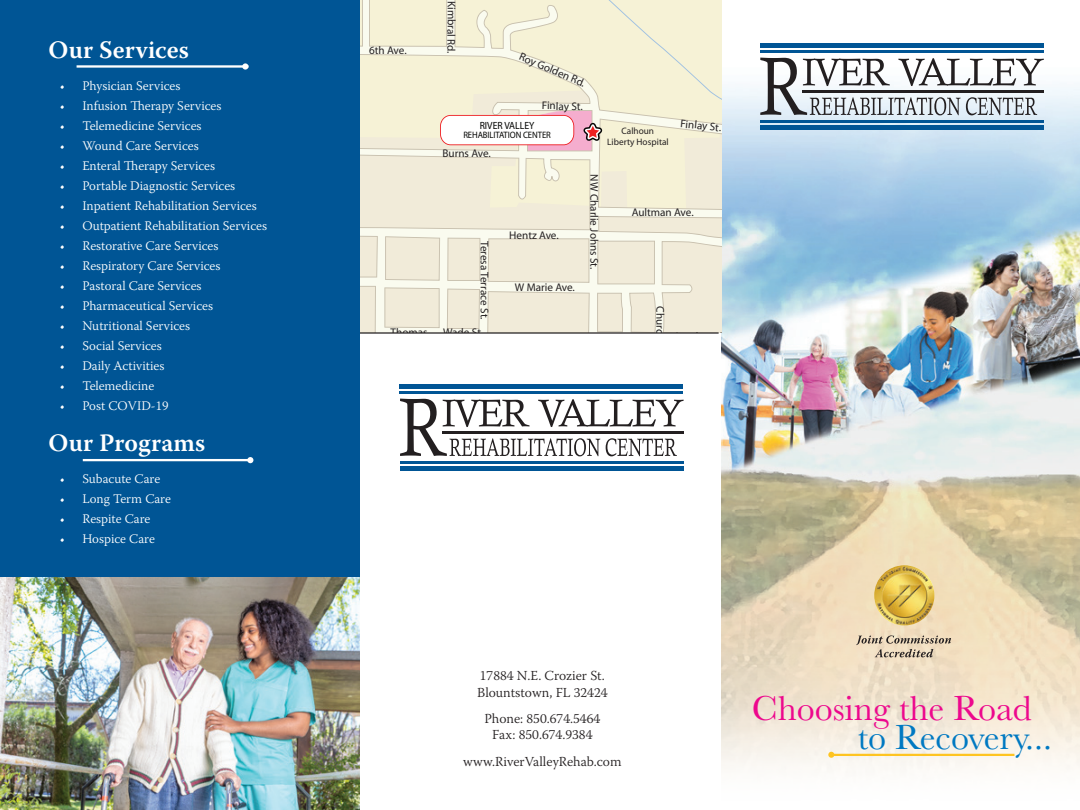
<style>
.page{position:relative;width:1080px;height:810px;background:#fff}
.page>*{position:absolute;margin:0;border:0;box-sizing:border-box;transform-origin:0 0}
.t1{font:36px "Baskerville";color:#ed088d}
.t2{font:36px "Baskerville";color:#0079c2}
.t3{font:600 25px "Warnock Pro";letter-spacing:.005em;color:#fff}
.t4{font:300 13.75px/16.5px "Warnock Pro";color:#231f20}
.t5{font:300 13.12px "Warnock Pro";color:#fff}
.t6{font:11.12px "Myriad";color:#231f20}
.t7{font:10.5px "Myriad";color:#040503;scale:.93 1}
.t8{font:9.25px/11.1px "Myriad";color:#231f20;text-align:center}
.t9{font:9.25px "Myriad";letter-spacing:-.01em;color:#040503;scale:.93 1}
</style>
<div class="page">
<img style="left:721px;top:0;width:359px;height:770px">
<hr style="left:830px;top:754px;width:184px;height:2px;background:#fec422">
<svg style="left:828px;top:752px;width:6px;height:6px"></svg>
<svg style="left:360px;top:0;width:361px;height:333px;background:#f3efd8"></svg>
<svg style="left:360px;top:150px;width:318px;height:182px;fill:#f1ebd9"></svg>
<svg style="left:440px;top:0;width:281px;height:158px"></svg>
<hr style="left:399px;top:385px;width:284px;height:4px;background:#005595">
<hr style="left:399px;top:391px;width:284px;height:2px;background:#005595">
<hr style="left:400px;top:466px;width:284px;height:4px;background:#005595">
<hr style="left:400px;top:462px;width:284px;height:2px;background:#005595">
<svg style="left:400px;top:399px;width:284px;height:57px"></svg>
<hr style="left:760px;top:44px;width:283px;height:4px;background:#005595">
<hr style="left:760px;top:50px;width:283px;height:2px;background:#005595">
<hr style="left:760px;top:125px;width:284px;height:4px;background:#005595">
<hr style="left:760px;top:121px;width:284px;height:2px;background:#005595">
<svg style="left:760px;top:58px;width:284px;height:57px"></svg>
<div style="left:0;top:0;width:360px;height:810px;background:#005595"></div>
<img style="left:0;top:578px;width:360px;height:232px">
<hr style="left:77px;top:65px;width:171px;height:3px;background:#fff">
<div style="left:242px;top:63px;width:6px;height:7px;background:#fff;border-radius:50%"></div>
<hr style="left:83px;top:459px;width:168px;height:2px;background:#fff">
<svg style="left:247px;top:457px;width:6px;height:6px"></svg>
<hr style="left:360px;top:332px;width:359px;height:2px;background:#231f20">
<img style="left:874px;top:565px;width:61px;height:61px;border-radius:30px">
<svg style="left:856px;top:635px;width:95px;height:22px;background:#cbbba3"></svg>
<h2 class="t3" style="left:49px;top:35px;width:142px">Our Services</h2>
<p class="t5" style="left:60px;top:78px;width:122px">• Physician Services</p>
<p class="t5" style="left:60px;top:98px;width:163px">• Infusion Therapy Services</p>
<p class="t5" style="left:60px;top:118px;width:143px">• Telemedicine Services</p>
<p class="t5" style="left:60px;top:138px;width:140px">• Wound Care Services</p>
<p class="t5" style="left:60px;top:158px;width:157px">• Enteral Therapy Services</p>
<p class="t5" style="left:60px;top:178px;width:177px">• Portable Diagnostic Services</p>
<p class="t5" style="left:60px;top:198px;width:198px">• Inpatient Rehabilitation Services</p>
<p class="t5" style="left:60px;top:218px;width:209px">• Outpatient Rehabilitation Services</p>
<p class="t5" style="left:60px;top:238px;width:160px">• Restorative Care Services</p>
<p class="t5" style="left:60px;top:258px;width:162px">• Respiratory Care Services</p>
<p class="t5" style="left:60px;top:278px;width:143px">• Pastoral Care Services</p>
<p class="t5" style="left:60px;top:298px;width:155px">• Pharmaceutical Services</p>
<p class="t5" style="left:60px;top:318px;width:132px">• Nutritional Services</p>
<p class="t5" style="left:60px;top:338px;width:103px">• Social Services</p>
<p class="t5" style="left:60px;top:358px;width:106px">• Daily Activities</p>
<p class="t5" style="left:60px;top:378px;width:96px">• Telemedicine</p>
<p class="t5" style="left:60px;top:398px;width:110px">• Post COVID-19</p>
<h2 class="t3" style="left:49px;top:428px;width:158px">Our Programs</h2>
<p class="t5" style="left:60px;top:471px;width:102px">• Subacute Care</p>
<p class="t5" style="left:60px;top:491px;width:113px">• Long Term Care</p>
<p class="t5" style="left:60px;top:511px;width:92px">• Respite Care</p>
<p class="t5" style="left:60px;top:531px;width:96px">• Hospice Care</p>
<p class="t6" style="left:369px;top:45px;width:39px">6th Ave.</p>
<p class="t6" style="left:457px;top:1px;width:54px;rotate:90deg">Kimbral Rd.</p>
<p class="t6" style="left:522px;top:51px;width:72px;rotate:23deg">Roy Golden Rd.</p>
<p class="t6" style="left:542px;top:100px;width:42px;rotate:1deg">Finlay St.</p>
<p class="t7" style="left:480px;top:120px;width:60px">RIVER VALLEY</p>
<p class="t9" style="left:463px;top:131px;width:95px">REHABILITATION CENTER</p>
<p class="t6" style="left:443px;top:147px;width:50px">Burns Ave.</p>
<p class="t6" style="left:490px;top:241px;width:80px;rotate:90deg">Teresa Terrace St.</p>
<p class="t6" style="left:509px;top:229px;width:51px">Hentz Ave.</p>
<p class="t6" style="left:515px;top:282px;width:62px">W Marie Ave.</p>
<p class="t6" style="left:600px;top:174px;width:96px;rotate:90deg">NW Charlie Johns St.</p>
<p class="t6" style="left:391px;top:327px;width:39px">Thomas</p>
<p class="t6" style="left:443px;top:327px;width:42px">Wade St.</p>
<p class="t8" style="left:607px;top:126px;width:63px;rotate:-1deg">Calhoun<br>Liberty Hospital</p>
<p class="t6" style="left:681px;top:118px;width:42px;rotate:6deg">Finlay St.</p>
<p class="t6" style="left:632px;top:207px;width:63px">Aultman Ave.</p>
<p class="t6" style="left:666px;top:306px;width:49px;rotate:90deg">Church St.</p>
<p class="t4" style="left:477px;top:667px;width:132px">17884 N.E. Crozier St.<br>Blountstown, FL 32424</p>
<p class="t4" style="left:485px;top:710px;width:117px;text-align:center">Phone: 850.674.5464<br>Fax: 850.674.9384</p>
<p class="t4" style="left:463px;top:753px;width:160px">www.RiverValleyRehab.com</p>
<h1 class="t1" style="left:752px;top:685px;width:281px">Choosing the Road</h1>
<h1 class="t2" style="left:858px;top:715px;width:196px">to Recovery...</h1>
</div>
